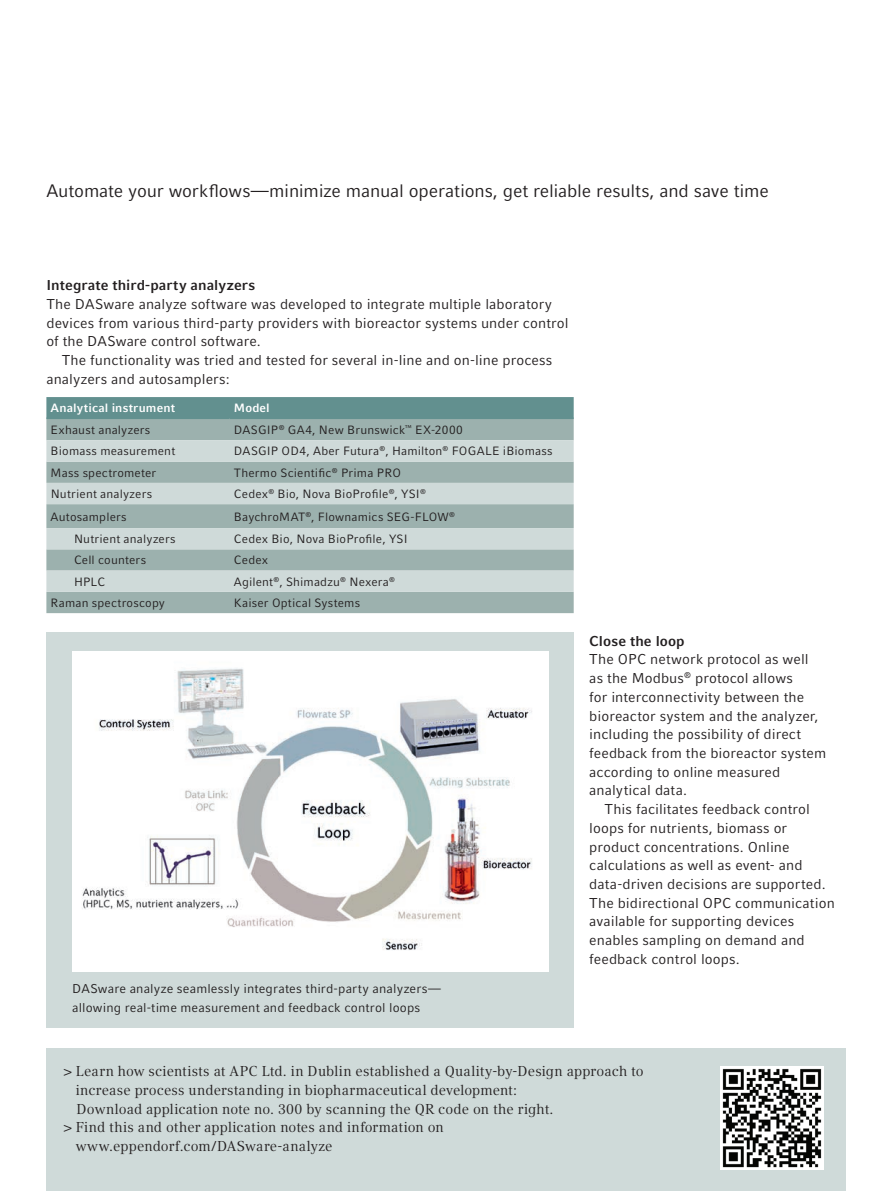
<style>
.page{position:relative;width:893px;height:1191px;background:#fff}
.page>*{position:absolute;margin:0;border:0;box-sizing:border-box;transform-origin:0 0}
.t1{font:18px "Compatil Factfor Eppendorf";letter-spacing:-.01em;color:#231f20}
.t2{font:14.25px/18.8px "Compatil Factfor Eppendorf";letter-spacing:.005em;color:#231f20}
.t3{font:14.25px "Compatil Textfor Eppendorf";letter-spacing:.005em;color:#231f20}
.t4{font:700 14.25px "Compatil Factfor Eppendorf";letter-spacing:.005em;color:#231f20}
.t5{font:12.75px/18.8px "Compatil Factfor Eppendorf";letter-spacing:.01em;color:#231f20}
.t6{font:12px "Compatil Factfor Eppendorf";letter-spacing:.015em;color:#231f20}
.t7{font:700 12px "Compatil Factfor Eppendorf";letter-spacing:.01em;color:#fff}
.s1{font-family:"Compatil Factfor Eppendorf"}
</style>
<div class="page">
<div style="left:47px;top:632px;width:527px;height:395px;background:#cfdad9"></div>
<img style="left:72px;top:651px;width:477px;height:320px">
<div style="left:46px;top:1048px;width:800px;height:143px;background:#cfdad9"></div>
<img style="left:721px;top:1066px;width:103px;height:103px">
<div style="left:46px;top:397px;width:528px;height:20px;background:#62908f"></div>
<div style="left:46px;top:419px;width:528px;height:194px;background:#9cb1ae"></div>
<svg style="left:46px;top:440px;width:528px;height:152px;background:#b9c8c6"></svg>
<hr style="left:46px;top:417px;width:184px;height:2px;background:#62908f">
<hr style="left:230px;top:417px;width:344px;height:2px;background:#62908f">
<p class="t1" style="left:46px;top:180px;width:724px">Automate your workflows—minimize manual operations, get reliable results, and save time</p>
<p class="t4" style="left:46px;top:277px;width:210px">Integrate third-party analyzers</p>
<p class="t2" style="left:46px;top:294px;width:524px">The DASware analyze software was developed to integrate multiple laboratory devices from various third-party providers with bioreactor systems under control of the DASware control software.</p>
<p class="t2" style="left:46px;top:351px;width:508px;text-indent:15px">The functionality was tried and tested for several in-line and on-line process analyzers and autosamplers:</p>
<p class="t7" style="left:51px;top:401px;width:126px">Analytical instrument</p>
<p class="t7" style="left:234px;top:401px;width:37px">Model</p>
<p class="t6" style="left:51px;top:423px;width:101px">Exhaust analyzers</p>
<p class="t6" style="left:234px;top:423px;width:231px">DASGIP<sup>®</sup> GA4, New Brunswick<sup>™</sup> EX-2000</p>
<p class="t6" style="left:51px;top:444px;width:126px">Biomass measurement</p>
<p class="t6" style="left:234px;top:444px;width:320px">DASGIP OD4, Aber Futura<sup>®</sup>, Hamilton<sup>®</sup> FOGALE iBiomass</p>
<p class="t6" style="left:51px;top:465px;width:107px">Mass spectrometer</p>
<p class="t6" style="left:234px;top:465px;width:169px">Thermo Scientific<sup>®</sup> Prima PRO</p>
<p class="t6" style="left:51px;top:487px;width:103px">Nutrient analyzers</p>
<p class="t6" style="left:234px;top:487px;width:193px">Cedex<sup>®</sup> Bio, Nova BioProfile<sup>®</sup>, YSI<sup>®</sup></p>
<p class="t6" style="left:51px;top:509px;width:77px">Autosamplers</p>
<p class="t6" style="left:234px;top:509px;width:223px">BaychroMAT<sup>®</sup>, Flownamics SEG-FLOW<sup>®</sup></p>
<p class="t6" style="left:74px;top:532px;width:103px">Nutrient analyzers</p>
<p class="t6" style="left:234px;top:532px;width:175px">Cedex Bio, Nova BioProfile, YSI</p>
<p class="t6" style="left:74px;top:553px;width:74px">Cell counters</p>
<p class="t6" style="left:234px;top:553px;width:36px">Cedex</p>
<p class="t6" style="left:74px;top:574px;width:33px">HPLC</p>
<p class="t6" style="left:234px;top:574px;width:163px">Agilent<sup>®</sup>, Shimadzu<sup>®</sup> Nexera<sup>®</sup></p>
<p class="t6" style="left:51px;top:596px;width:116px">Raman spectroscopy</p>
<p class="t6" style="left:234px;top:596px;width:128px">Kaiser Optical Systems</p>
<p class="t5" style="left:72px;top:979px;width:370px">DASware analyze seamlessly integrates third-party analyzers— allowing real-time measurement and feedback control loops</p>
<p class="t4" style="left:589px;top:632px;width:97px">Close the loop</p>
<p class="t2" style="left:589px;top:650px;width:239px">The OPC network protocol as well<br>as the Modbus<sup>®</sup> protocol allows<br>for interconnectivity between the bioreactor system and the analyzer, including the possibility of direct feedback from the bioreactor system according to online measured analytical data.</p>
<p class="t2" style="left:589px;top:800px;width:247px;text-indent:15px">This facilitates feedback control loops for nutrients, biomass or product concentrations. Online calculations as well as event- and data-driven decisions are supported.<br>The bidirectional OPC communication available for supporting devices enables sampling on demand and feedback control loops.</p>
<p class="t3" style="left:64px;top:1063px;width:581px"><span class="s1">&gt;</span> Learn how scientists at APC Ltd. in Dublin established a Quality-by-Design approach to</p>
<p class="t3" style="left:76px;top:1081px;width:443px">increase process understanding in biopharmaceutical development:</p>
<p class="t3" style="left:77px;top:1100px;width:479px">Download application note no. 300 by scanning the QR code on the right.</p>
<p class="t3" style="left:64px;top:1119px;width:381px"><span class="s1">&gt;</span> Find this and other application notes and information on</p>
<p class="t3" style="left:76px;top:1137px;width:258px">www.eppendorf.com/DASware-analyze</p>
</div>
